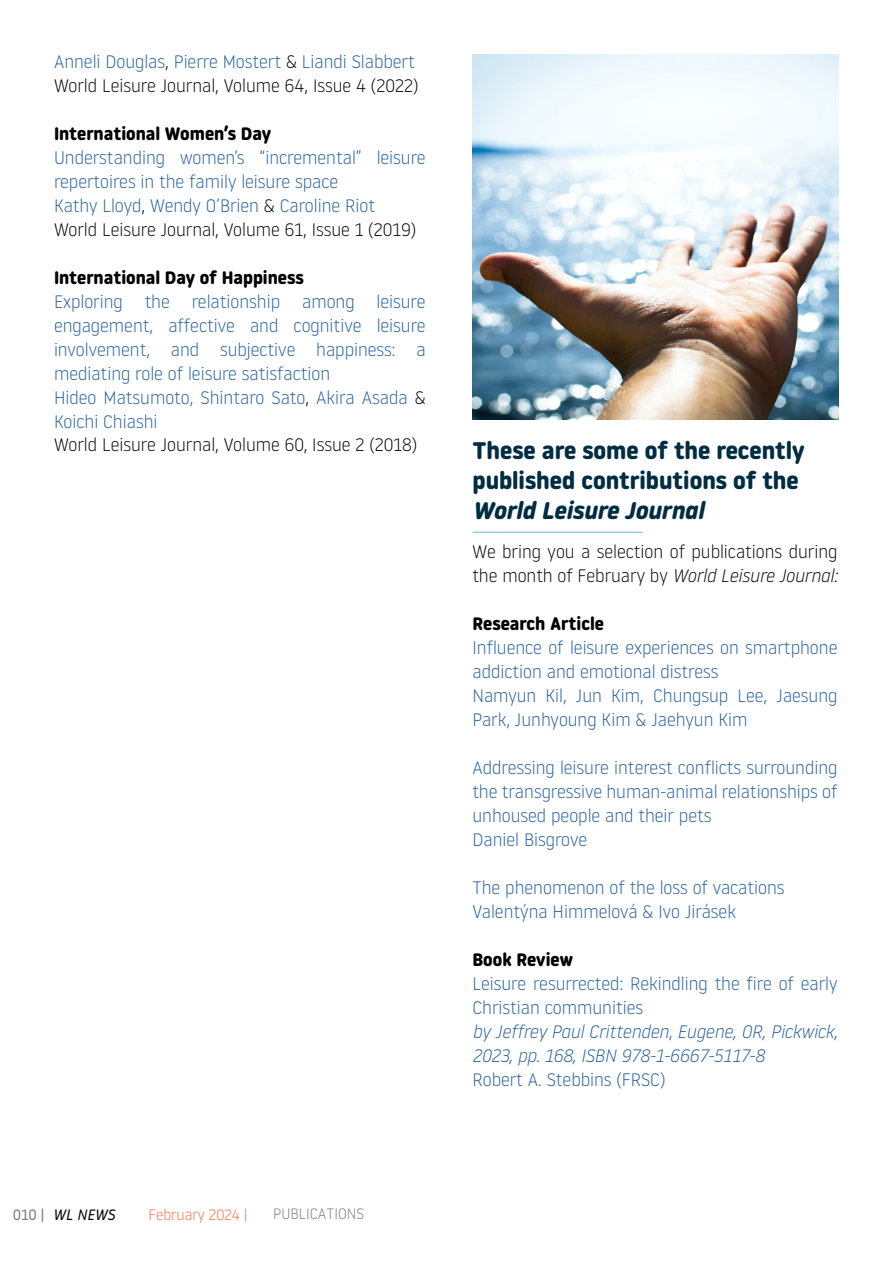
<style>
.page{position:relative;width:893px;height:1263px;background:#fff}
.page>*{position:absolute;margin:0;border:0;box-sizing:border-box;transform-origin:0 0}
.t1{font:700 24px/30px "Noway Round";color:#002d42}
.t2{font:italic 700 24px "Noway Round";color:#002d42}
.t3{font:300 18px/24px "Noway Round";color:#215e9e}
.t4{font:300 18px/24px "Noway Round";color:#000}
.t5{font:italic 300 18px/24px "Noway Round";color:#215e9e}
.t6{font:700 18px "Noway Round";color:#000}
.t7{font:300 15px "Noway Round";color:#f16c43}
.t8{font:300 15px "Noway Round";color:#797a7d}
.t9{font:italic 15px "Noway Round";color:#000}
.s1{color:#215e9e}
.s2{color:#000}
.s3{font-style:normal;color:#797a7d}
.s4{font-style:italic}
.s5{font-style:normal}
</style>
<div class="page">
<hr style="left:472px;top:531px;width:171px;height:2px;background:#96cfd4">
<img style="left:472px;top:54px;width:366px;height:366px">
<p class="t4" style="left:54px;top:48px;width:366px"><span class="s1">Anneli Douglas</span>, <span class="s1">Pierre Mostert</span> &amp; <span class="s1">Liandi Slabbert<br></span>World Leisure Journal, Volume 64, Issue 4 (2022)</p>
<p class="t6" style="left:54px;top:123px;width:219px">International Women’s Day</p>
<p class="t3" style="left:54px;top:144px;width:373px">Understanding women’s “incremental” leisure repertoires in the family leisure space<br>Kathy Lloyd<span class="s2">,</span> Wendy O’Brien <span class="s2">&amp;</span> Caroline Riot<br><span class="s2">World Leisure Journal, Volume 61, Issue 1 (2019)</span></p>
<p class="t6" style="left:54px;top:267px;width:251px">International Day of Happiness</p>
<p class="t3" style="left:54px;top:288px;width:373px">Exploring the relationship among leisure engagement, affective and cognitive leisure involvement, and subjective happiness: a mediating role of leisure satisfaction<br>Hideo Matsumoto, Shintaro Sato<span class="s2">,</span> Akira Asada <span class="s2">&amp; </span>Koichi Chiashi</p>
<p class="t4" style="left:54px;top:432px;width:365px">World Leisure Journal, Volume 60, Issue 2 (2018)</p>
<p class="t9" style="left:13px;top:1204px;width:104px"><span class="s3">010 |</span> WL NEWS</p>
<p class="t7" style="left:149px;top:1204px;width:100px">February 2024 |</p>
<p class="t8" style="left:273px;top:1204px;width:92px">PUBLICATIONS</p>
<h1 class="t1" style="left:472px;top:435px;width:334px">These are some of the recently published contributions of the</h1>
<h1 class="t2" style="left:472px;top:496px;width:233px">World Leisure Journal</h1>
<p class="t4" style="left:472px;top:538px;width:366px">We bring you a selection of publications during the month of February by <span class="s4">World Leisure Journal:</span></p>
<p class="t6" style="left:472px;top:613px;width:133px">Research Article</p>
<p class="t3" style="left:472px;top:634px;width:366px">Influence of leisure experiences on smartphone addiction and emotional distress<br>Namyun Kil, Jun Kim, Chungsup Lee, Jaesung Park, Junhyoung Kim &amp; Jaehyun Kim</p>
<p class="t3" style="left:472px;top:754px;width:366px">Addressing leisure interest conflicts surrounding the transgressive human-animal relationships of unhoused people and their pets<br>Daniel Bisgrove</p>
<p class="t3" style="left:472px;top:874px;width:314px">The phenomenon of the loss of vacations<br>Valentýna Himmelová &amp; Ivo Jirásek</p>
<p class="t6" style="left:472px;top:949px;width:102px">Book Review</p>
<p class="t5" style="left:472px;top:970px;width:366px"><span class="s5">Leisure resurrected: Rekindling the fire of early Christian communities<br></span>by Jeffrey Paul Crittenden<span class="s5">,</span> Eugene, OR, Pickwick, 2023, pp. 168, ISBN 978-1-6667-5117-8</p>
<p class="t3" style="left:472px;top:1066px;width:194px">Robert A. Stebbins (FRSC)</p>
</div>
